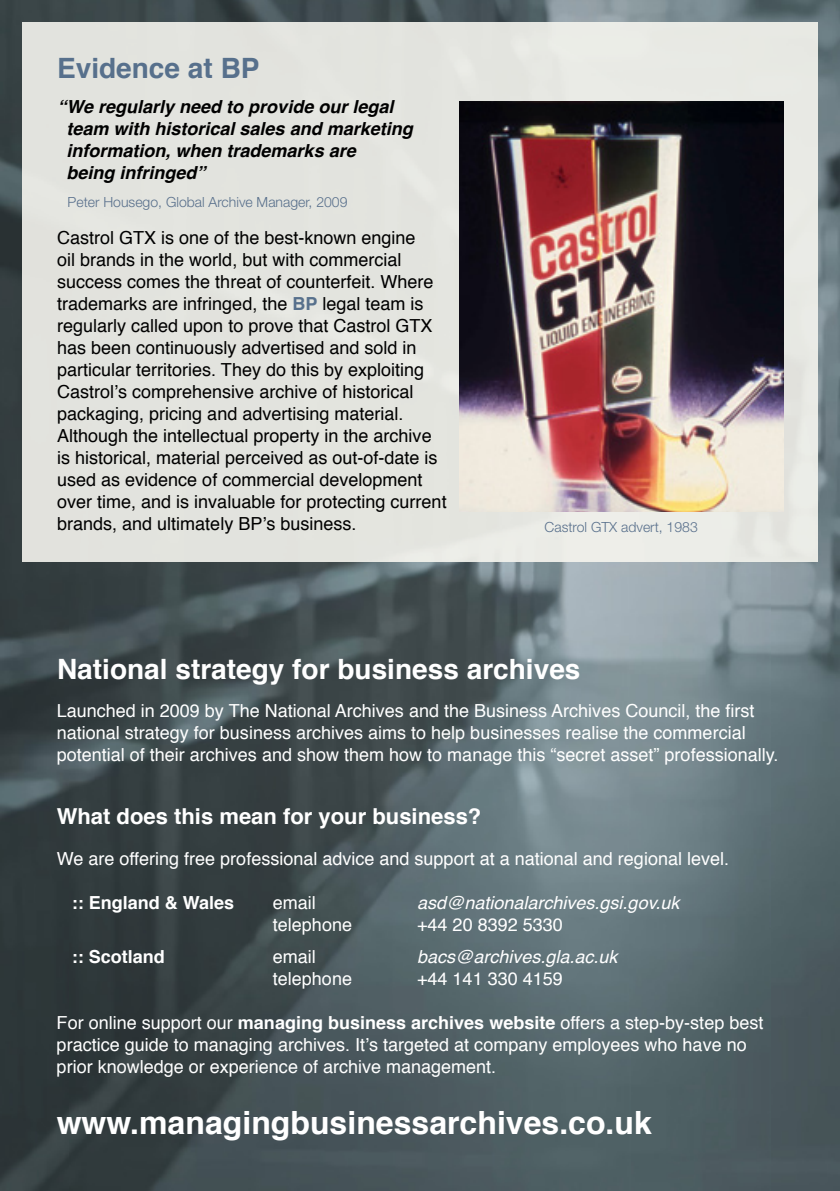
<style>
.page{position:relative;width:840px;height:1191px;background:#fff}
.page>*{position:absolute;margin:0;border:0;box-sizing:border-box;transform-origin:0 0}
.t1{font:700 32px "Helvetica";color:#fff}
.t2{font:700 28px "Helvetica";color:#fff}
.t3{font:700 28px "Helvetica";color:#57708c}
.t4{font:700 22px "Helvetica";color:#fff}
.t5{font:18px/22px "Helvetica";color:#000}
.t6{font:18px/22px "Helvetica";color:#fff}
.t7{font:italic 700 18px/22px "Helvetica";color:#000}
.t8{font:italic 18px "Helvetica";color:#fff}
.t9{font:700 18px "Helvetica";color:#fff}
.t10{font:300 14px "Helvetica Neue";color:#59708c}
.s1{font-weight:700;color:#57708c}
.s2{font-weight:700}
</style>
<div class="page">
<img style="left:0;top:0;width:839px;height:69px">
<img style="left:0;top:69px;width:69px;height:1122px">
<img style="left:770px;top:69px;width:69px;height:1122px">
<img style="left:69px;top:561px;width:701px;height:630px">
<div style="left:23px;top:23px;width:793px;height:538px;background:#e3e4de"></div>
<img style="left:459px;top:101px;width:323px;height:410px">
<h2 class="t3" style="left:57px;top:46px;width:204px">Evidence at BP</h2>
<p class="t7" style="left:66px;top:96px;width:348px;text-indent:-9px">“ We regularly need to provide our legal team with historical sales and marketing information, when trademarks are<br>being infringed”</p>
<p class="t10" style="left:68px;top:193px;width:281px">Peter Housego, Global Archive Manager, 2009</p>
<p class="t5" style="left:57px;top:227px;width:391px">Castrol GTX is one of the best-known engine<br>oil brands in the world, but with commercial success comes the threat of counterfeit. Where trademarks are infringed, the <span class="s1">BP</span> legal team is regularly called upon to prove that Castrol GTX has been continuously advertised and sold in particular territories. They do this by exploiting Castrol’s comprehensive archive of historical packaging, pricing and advertising material.<br>Although the intellectual property in the archive is historical, material perceived as out-of-date is used as evidence of commercial development over time, and is invaluable for protecting current brands, and ultimately BP’s business.</p>
<p class="t10" style="left:544px;top:518px;width:155px">Castrol GTX advert, 1983</p>
<h2 class="t2" style="left:57px;top:647px;width:524px">National strategy for business archives</h2>
<p class="t6" style="left:57px;top:700px;width:723px">Launched in 2009 by The National Archives and the Business Archives Council, the first national strategy for business archives aims to help businesses realise the commercial potential of their archives and show them how to manage this “secret asset” professionally.</p>
<p class="t4" style="left:57px;top:798px;width:426px">What does this mean for your business?</p>
<p class="t6" style="left:57px;top:848px;width:673px">We are offering free professional advice and support at a national and regional level.</p>
<p class="t9" style="left:72px;top:888px;width:164px">:: England &amp; Wales</p>
<p class="t6" style="left:273px;top:892px;width:45px">email</p>
<p class="t8" style="left:417px;top:888px;width:264px">asd@nationalarchives.gsi.gov.uk</p>
<p class="t6" style="left:273px;top:914px;width:81px">telephone</p>
<p class="t6" style="left:417px;top:914px;width:147px">+44 20 8392 5330</p>
<p class="t9" style="left:72px;top:942px;width:95px">:: Scotland</p>
<p class="t6" style="left:273px;top:946px;width:45px">email</p>
<p class="t8" style="left:417px;top:942px;width:202px">bacs@archives.gla.ac.uk</p>
<p class="t6" style="left:273px;top:968px;width:81px">telephone</p>
<p class="t6" style="left:417px;top:968px;width:147px">+44 141 330 4159</p>
<p class="t6" style="left:57px;top:1012px;width:707px">For online support our <span class="s2">managing business archives website</span> offers a step-by-step best practice guide to managing archives. It’s targeted at company employees who have no prior knowledge or experience of archive management.</p>
<h1 class="t1" style="left:57px;top:1096px;width:596px">www.managingbusinessarchives.co.uk</h1>
</div>
